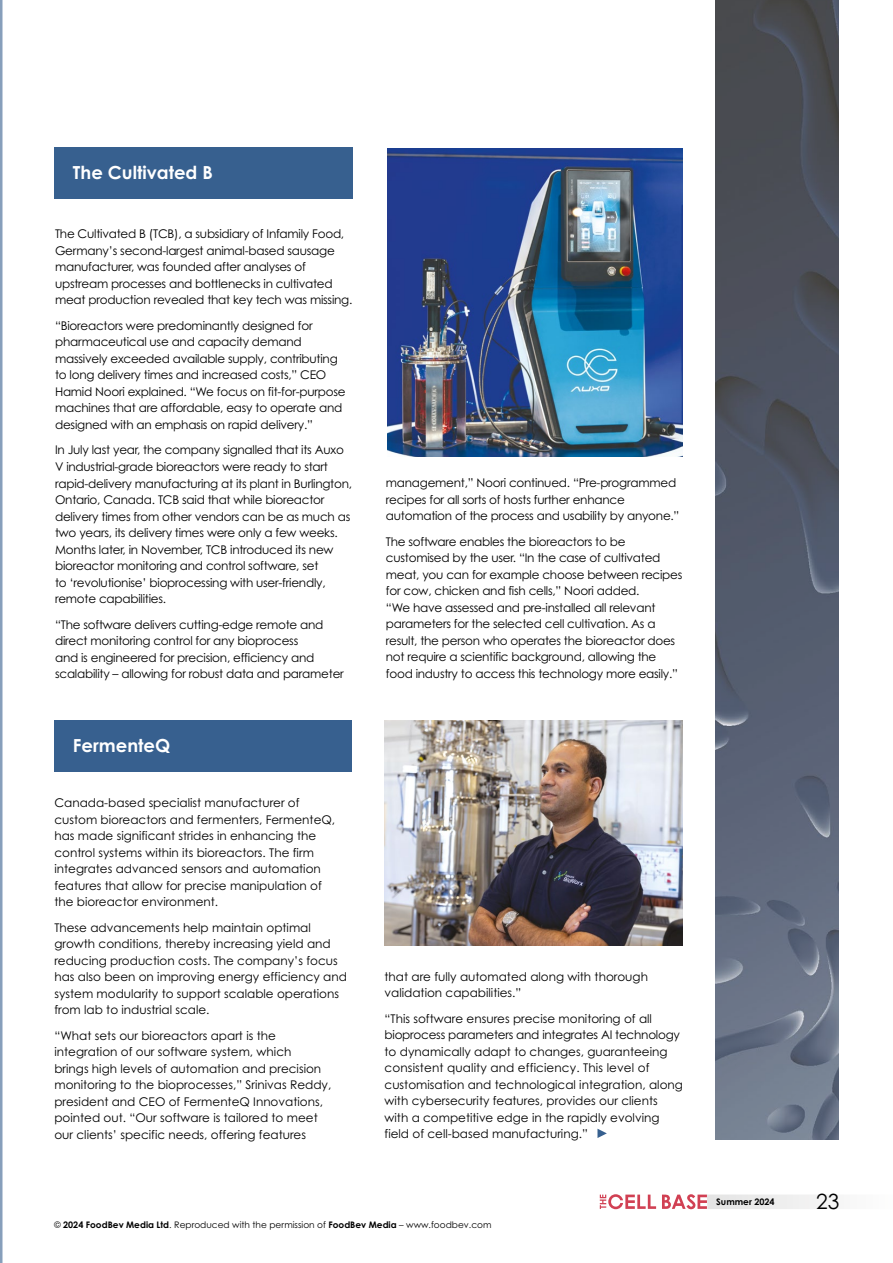
<style>
.page{position:relative;width:893px;height:1263px;background:#fff}
.page>*{position:absolute;margin:0;border:0;box-sizing:border-box;transform-origin:0 0}
.t1{font:21px "Century Gothic Pro";color:#000}
.t2{font:700 18px "Century Gothic Pro";color:#fff}
.t3{font:12px/16.5px "Century Gothic Pro";letter-spacing:-.02em;color:#000}
.t4{font:12px/16.5px "Century Gothic Pro";color:#000}
.BodyCopy{font:9px "Century Gothic Pro";color:#000}
.t5{font:700 9px "Century Gothic Pro";color:#000}
.s1{font-weight:700}
</style>
<div class="page">
<div style="left:707px;top:1194px;width:186px;height:15px;background:#f1f1f1"></div>
<svg style="left:662px;top:1194px;width:45px;height:15px"></svg>
<svg style="left:600px;top:1194px;width:56px;height:15px"></svg>
<div style="left:54px;top:148px;width:299px;height:51px;background:#37608f"></div>
<svg style="left:0;top:0;width:3px;height:1263px;background:#9aaec6"></svg>
<img style="left:388px;top:148px;width:295px;height:309px">
<div style="left:54px;top:721px;width:297px;height:51px;background:#37608f"></div>
<svg style="left:597px;top:1129px;width:10px;height:9px"></svg>
<img style="left:385px;top:721px;width:298px;height:225px">
<img style="left:715px;top:0;width:124px;height:1140px">
<p class="t2" style="left:73px;top:161px;width:142px">The Cultivated B</p>
<p class="t3" style="left:55px;top:226px;width:299px">The Cultivated B (TCB), a subsidiary of Infamily Food, Germany’s second-largest animal-based sausage manufacturer, was founded after analyses of upstream processes and bottlenecks in cultivated meat production revealed that key tech was missing.</p>
<p class="t3" style="left:55px;top:317px;width:292px">“Bioreactors were predominantly designed for pharmaceutical use and capacity demand massively exceeded available supply, contributing to long delivery times and increased costs,” CEO Hamid Noori explained. “We focus on fit-for-purpose machines that are affordable, easy to operate and designed with an emphasis on rapid delivery.”</p>
<p class="t3" style="left:55px;top:442px;width:299px">In July last year, the company signalled that its Auxo V industrial-grade bioreactors were ready to start rapid-delivery manufacturing at its plant in Burlington, Ontario, Canada. TCB said that while bioreactor delivery times from other vendors can be as much as two years, its delivery times were only a few weeks.<br>Months later, in November, TCB introduced its new bioreactor monitoring and control software, set<br>to ‘revolutionise’ bioprocessing with user-friendly, remote capabilities.</p>
<p class="t3" style="left:55px;top:616px;width:290px">“The software delivers cutting-edge remote and direct monitoring control for any bioprocess<br>and is engineered for precision, efficiency and scalability – allowing for robust data and parameter</p>
<p class="t2" style="left:73px;top:734px;width:99px">FermenteQ</p>
<p class="t4" style="left:54px;top:794px;width:247px">Canada-based specialist manufacturer of</p>
<p class="t4" style="left:54px;top:811px;width:282px">custom bioreactors and fermenters, FermenteQ, has made significant strides in enhancing the control systems within its bioreactors. The firm integrates advanced sensors and automation features that allow for precise manipulation of</p>
<p class="t4" style="left:54px;top:893px;width:165px">the bioreactor environment.</p>
<p class="t4" style="left:54px;top:919px;width:294px">These advancements help maintain optimal growth conditions, thereby increasing yield and reducing production costs. The company’s focus has also been on improving energy efficiency and system modularity to support scalable operations from lab to industrial scale.</p>
<p class="t4" style="left:54px;top:1027px;width:223px">“What sets our bioreactors apart is the</p>
<p class="t4" style="left:54px;top:1043px;width:238px">integration of our software system, which</p>
<p class="t4" style="left:54px;top:1060px;width:278px">brings high levels of automation and precision monitoring to the bioprocesses,” Srinivas Reddy, president and CEO of FermenteQ Innovations, pointed out. “Our software is tailored to meet</p>
<p class="t4" style="left:54px;top:1126px;width:253px">our clients’ specific needs, offering features</p>
<p class="t3" style="left:386px;top:474px;width:295px">management,” Noori continued. “Pre-programmed recipes for all sorts of hosts further enhance automation of the process and usability by anyone.”</p>
<p class="t3" style="left:386px;top:533px;width:298px">The software enables the bioreactors to be customised by the user. “In the case of cultivated meat, you can for example choose between recipes for cow, chicken and fish cells,” Noori added.<br>“We have assessed and pre-installed all relevant parameters for the selected cell cultivation. As a result, the person who operates the bioreactor does not require a scientific background, allowing the food industry to access this technology more easily.”</p>
<p class="t4" style="left:385px;top:968px;width:265px">that are fully automated along with thorough validation capabilities.”</p>
<p class="t4" style="left:385px;top:1010px;width:300px">“This software ensures precise monitoring of all bioprocess parameters and integrates AI technology to dynamically adapt to changes, guaranteeing consistent quality and efficiency. This level of customisation and technological integration, along with cybersecurity features, provides our clients with a competitive edge in the rapidly evolving field of cell-based manufacturing.”</p>
<p class="BodyCopy" style="left:54px;top:1219px;width:439px">© <span class="s1">2024 FoodBev Media Ltd</span>. Reproduced with the permission of <span class="s1">FoodBev Media</span> – www.foodbev.com</p>
<p class="t5" style="left:716px;top:1196px;width:60px">Summer 2024</p>
<h1 class="t1" style="left:816px;top:1189px;width:25px">23</h1>
</div>
